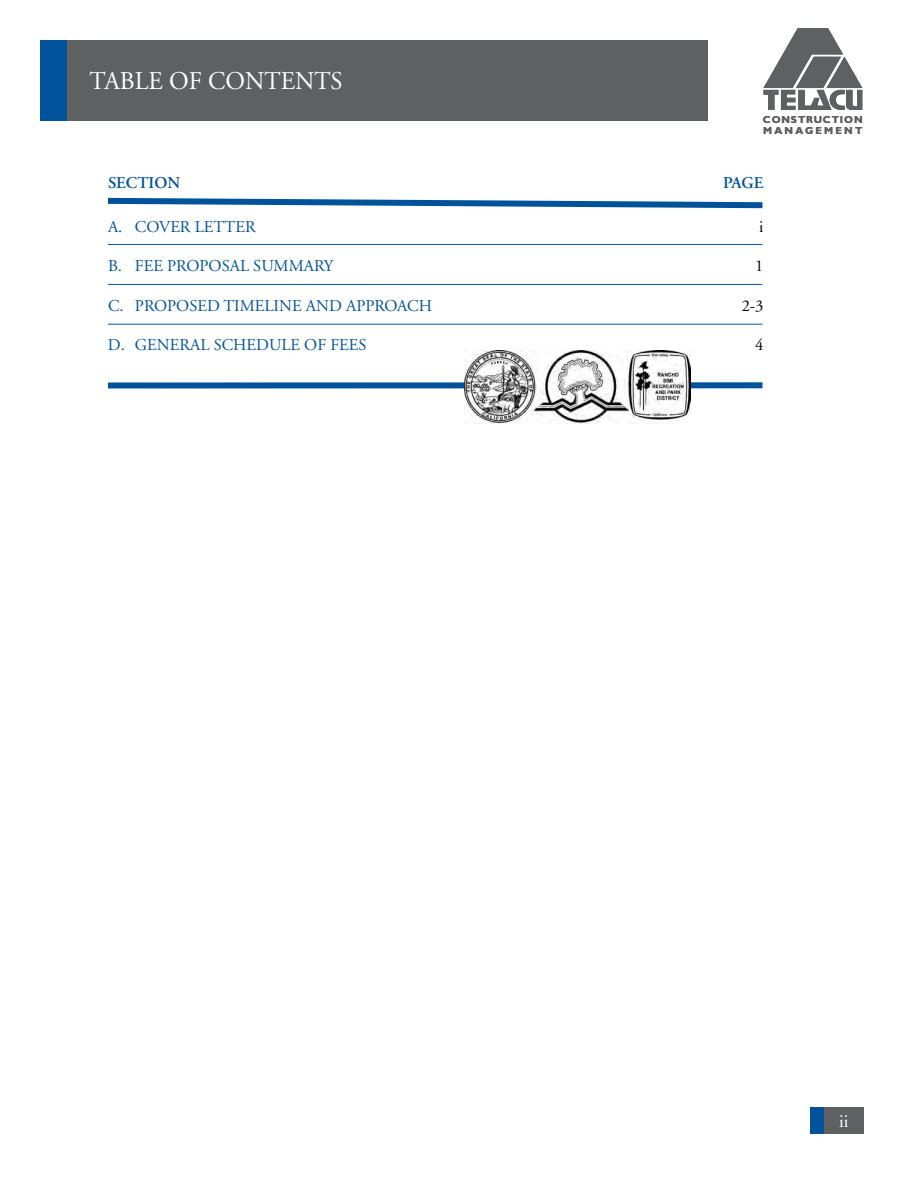
<style>
.page{position:relative;width:918px;height:1188px;background:#fff}
.page>*{position:absolute;margin:0;border:0;box-sizing:border-box;transform-origin:0 0}
.t1{font:25.5px "Adobe Garamond";color:#fff}
.t2{font:18px "Adobe Garamond";color:#fff}
.t3{font:16.5px "Adobe Garamond";color:#00539b}
.t4{font:600 16.5px "Adobe Garamond";color:#00539b}
.t5{font:16.5px "Adobe Garamond";color:#000}
.t6{font:700 10.2px/10.2px "Gill Sans";letter-spacing:.085em;color:#5f6062}
</style>
<div class="page">
<div style="left:810px;top:1107px;width:54px;height:27px;background:#5f6062"></div>
<div style="left:810px;top:1107px;width:14px;height:27px;background:#00539b"></div>
<svg style="left:763px;top:28px;width:99px;height:82px"></svg>
<div style="left:40px;top:40px;width:668px;height:82px;background:#5f6062"></div>
<div style="left:40px;top:40px;width:28px;height:82px;background:#00539b"></div>
<svg style="left:108px;top:197px;width:655px;height:12px"></svg>
<hr style="left:108px;top:244px;width:654px;height:1px;background:#00539b">
<hr style="left:108px;top:284px;width:654px;height:1px;background:#00539b">
<hr style="left:108px;top:324px;width:654px;height:1px;background:#00539b">
<div style="left:108px;top:382px;width:654px;height:6px;background:#00539b"></div>
<img style="left:464px;top:351px;width:227px;height:72px">
<h1 class="t1" style="left:90px;top:67px;width:255px">TABLE OF CONTENTS</h1>
<h1 class="t1" style="left:106px;top:67px;width:54px">ITLE</h1>
<p class="t6" style="left:763px;top:115px;width:101px">CONSTRUCTION<br>MANAGEMENT</p>
<p class="t4" style="left:108px;top:174px;width:74px">SECTION</p>
<p class="t4" style="left:723px;top:174px;width:42px">PAGE</p>
<p class="t3" style="left:108px;top:218px;width:149px">A. COVER LETTER</p>
<p class="t5" style="left:759px;top:218px;width:6px">I</p>
<p class="t3" style="left:108px;top:257px;width:80px">B. FEE PROPOSAL</p>
<p class="t3" style="left:253px;top:257px;width:20px">SUMMARY</p>
<p class="t5" style="left:755px;top:257px;width:10px">1</p>
<p class="t3" style="left:108px;top:297px;width:48px">C. PROPOSED</p>
<p class="t3" style="left:223px;top:297px;width:22px">TIMELINE</p>
<p class="t3" style="left:306px;top:297px;width:13px">AND</p>
<p class="t3" style="left:346px;top:297px;width:22px">APPROAC</p>
<p class="t3" style="left:419px;top:297px;width:15px">H</p>
<p class="t5" style="left:742px;top:297px;width:23px">2-3</p>
<p class="t3" style="left:108px;top:336px;width:51px">D. GENERAL</p>
<p class="t3" style="left:214px;top:336px;width:45px">SCHEDULE</p>
<p class="t3" style="left:304px;top:336px;width:45px">OF FEES</p>
<p class="t5" style="left:755px;top:336px;width:10px">4</p>
<p class="t2" style="left:839px;top:1112px;width:11px">II</p>
</div>
